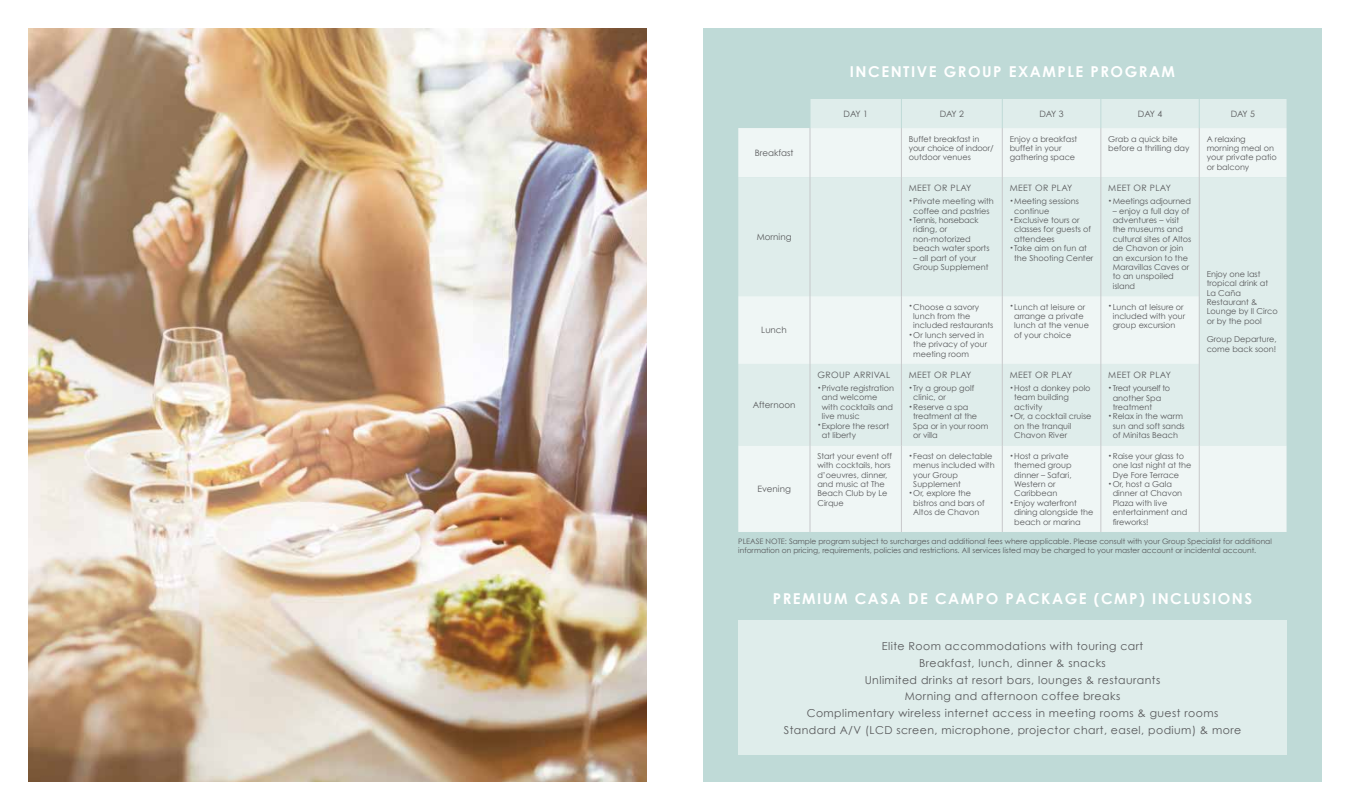
<style>
.page{position:relative;width:1350px;height:810px;background:#fff}
.page>*{position:absolute;margin:0;border:0;box-sizing:border-box;transform-origin:0 0}
.t1{font:700 15px "Century Gothic";letter-spacing:.1em;color:#fff}
.t2{font:11px/16.9px "Century Gothic";letter-spacing:.04em;color:#58595b;text-align:center}
.t3{font:8.75px "Century Gothic";letter-spacing:.04em;color:#58595b}
.t4{font:8.75px "Century Gothic";letter-spacing:.01em;color:#58595b}
.t5{font:8.12px/9.4px "Century Gothic";color:#58595b}
.t6{font:7.5px/8.8px "Century Gothic";color:#58595b}
</style>
<div class="page">
<div style="left:703px;top:28px;width:619px;height:754px;background:#bfdad7"></div>
<div style="left:738px;top:620px;width:549px;height:135px;background:#dfedeb"></div>
<img style="left:28px;top:28px;width:619px;height:754px">
<div style="left:811px;top:99px;width:476px;height:29px;background:#dfedeb"></div>
<svg style="left:738px;top:128px;width:549px;height:404px;background:#e6f1ef"></svg>
<hr style="left:810px;top:128px;width:1px;height:49px;background:#c7c8ca">
<hr style="left:901px;top:128px;width:1px;height:49px;background:#c7c8ca">
<hr style="left:1002px;top:128px;width:1px;height:49px;background:#c7c8ca">
<hr style="left:1101px;top:128px;width:1px;height:49px;background:#c7c8ca">
<hr style="left:1199px;top:128px;width:1px;height:49px;background:#c7c8ca">
<hr style="left:810px;top:177px;width:1px;height:119px;background:#c7c8ca">
<hr style="left:901px;top:177px;width:1px;height:119px;background:#c7c8ca">
<hr style="left:1002px;top:177px;width:1px;height:119px;background:#c7c8ca">
<hr style="left:1101px;top:177px;width:1px;height:119px;background:#c7c8ca">
<hr style="left:1199px;top:177px;width:1px;height:119px;background:#c7c8ca">
<hr style="left:810px;top:296px;width:1px;height:68px;background:#c7c8ca">
<hr style="left:901px;top:296px;width:1px;height:68px;background:#c7c8ca">
<hr style="left:1002px;top:296px;width:1px;height:68px;background:#c7c8ca">
<hr style="left:1101px;top:296px;width:1px;height:68px;background:#c7c8ca">
<hr style="left:1199px;top:296px;width:1px;height:68px;background:#c7c8ca">
<hr style="left:810px;top:364px;width:1px;height:81px;background:#c7c8ca">
<hr style="left:901px;top:364px;width:1px;height:81px;background:#c7c8ca">
<hr style="left:1002px;top:364px;width:1px;height:81px;background:#c7c8ca">
<hr style="left:1101px;top:364px;width:1px;height:81px;background:#c7c8ca">
<hr style="left:1199px;top:364px;width:1px;height:81px;background:#c7c8ca">
<hr style="left:810px;top:445px;width:1px;height:87px;background:#c7c8ca">
<hr style="left:901px;top:445px;width:1px;height:87px;background:#c7c8ca">
<hr style="left:1002px;top:445px;width:1px;height:87px;background:#c7c8ca">
<hr style="left:1101px;top:445px;width:1px;height:87px;background:#c7c8ca">
<hr style="left:1199px;top:445px;width:1px;height:87px;background:#c7c8ca">
<svg style="left:810px;top:99px;width:1px;height:29px"></svg>
<svg style="left:901px;top:99px;width:1px;height:29px"></svg>
<svg style="left:1002px;top:99px;width:1px;height:29px"></svg>
<svg style="left:1101px;top:99px;width:1px;height:29px"></svg>
<svg style="left:1199px;top:99px;width:1px;height:29px"></svg>
<h1 class="t1" style="left:850px;top:66px;width:327px">INCENTIVE GROUP EXAMPLE PROGRAM</h1>
<p class="t4" style="left:755px;top:149px;width:40px">Breakfast</p>
<p class="t4" style="left:757px;top:233px;width:36px">Morning</p>
<p class="t4" style="left:761px;top:326px;width:27px">Lunch</p>
<p class="t4" style="left:753px;top:401px;width:44px">Afternoon</p>
<p class="t4" style="left:757px;top:485px;width:35px">Evening</p>
<p class="t4" style="left:844px;top:110px;width:26px">DAY 1</p>
<p class="t4" style="left:940px;top:110px;width:26px">DAY 2</p>
<p class="t4" style="left:1039px;top:110px;width:26px">DAY 3</p>
<p class="t4" style="left:1138px;top:110px;width:26px">DAY 4</p>
<p class="t4" style="left:1231px;top:110px;width:26px">DAY 5</p>
<p class="t5" style="left:909px;top:135px;width:86px">Buffet breakfast in your choice of indoor/ outdoor venues</p>
<p class="t5" style="left:1010px;top:135px;width:69px">Enjoy a breakfast buffet in your gathering space</p>
<p class="t5" style="left:1108px;top:135px;width:83px">Grab a quick bite before a thrilling day</p>
<p class="t5" style="left:1207px;top:135px;width:72px">A relaxing morning meal on your private patio or balcony</p>
<p class="t3" style="left:909px;top:184px;width:64px">MEET OR PLAY</p>
<p class="t5" style="left:909px;top:197px;width:87px;text-align:center"><sup>•</sup> Private meeting with coffee and pastries</p>
<p class="t5" style="left:913px;top:216px;width:78px;text-indent:-4px"><sup>•</sup>Tennis, horseback riding, or non-motorized beach water sports</p>
<p class="t5" style="left:913px;top:254px;width:77px">– all part of your<br>Group Supplement</p>
<p class="t3" style="left:817px;top:371px;width:74px">GROUP ARRIVAL</p>
<p class="t5" style="left:822px;top:384px;width:74px;text-indent:-4px"><sup>•</sup> Private registration and welcome with cocktails and live music</p>
<p class="t5" style="left:822px;top:422px;width:69px;text-indent:-4px"><sup>•</sup> Explore the resort at liberty</p>
<p class="t5" style="left:913px;top:303px;width:82px;text-indent:-4px"><sup>•</sup> Choose a savory lunch from the included restaurants</p>
<p class="t5" style="left:913px;top:331px;width:75px;text-indent:-4px"><sup>•</sup> Or lunch served in the privacy of your meeting room</p>
<p class="t3" style="left:909px;top:371px;width:64px">MEET OR PLAY</p>
<p class="t5" style="left:913px;top:384px;width:62px;text-indent:-4px"><sup>•</sup> Try a group golf clinic, or</p>
<p class="t5" style="left:913px;top:403px;width:77px;text-indent:-4px"><sup>•</sup> Reserve a spa treatment at the<br>Spa or in your room or villa</p>
<p class="t5" style="left:817px;top:452px;width:76px">Start your event off with cocktails, hors d’oeuvres, dinner, and music at The<br>Beach Club by Le<br>Cirque</p>
<p class="t5" style="left:913px;top:452px;width:83px;text-indent:-4px"><sup>•</sup> Feast on delectable menus included with your Group<br>Supplement</p>
<p class="t5" style="left:913px;top:489px;width:73px;text-indent:-4px"><sup>•</sup> Or, explore the bistros and bars of<br>Altos de Chavon</p>
<p class="t3" style="left:1010px;top:184px;width:64px">MEET OR PLAY</p>
<p class="t5" style="left:1014px;top:197px;width:66px;text-indent:-4px"><sup>•</sup> Meeting sessions continue</p>
<p class="t5" style="left:1014px;top:216px;width:78px;text-indent:-4px"><sup>•</sup> Exclusive tours or classes for guests of attendees</p>
<p class="t5" style="left:1014px;top:244px;width:81px;text-indent:-4px"><sup>•</sup> Take aim on fun at the Shooting Center</p>
<p class="t3" style="left:1108px;top:184px;width:64px">MEET OR PLAY</p>
<p class="t5" style="left:1108px;top:197px;width:84px"><sup>•</sup> Meetings adjourned</p>
<p class="t5" style="left:1113px;top:207px;width:80px">– enjoy a full day of adventures – visit the museums and cultural sites of Altos de Chavon or join an excursion to the<br>Maravillas Caves or to an unspoiled island</p>
<p class="t5" style="left:1014px;top:303px;width:76px;text-indent:-4px"><sup>•</sup> Lunch at leisure or arrange a private lunch at the venue of your choice</p>
<p class="t5" style="left:1113px;top:303px;width:74px;text-indent:-4px"><sup>•</sup> Lunch at leisure or included with your group excursion</p>
<p class="t3" style="left:1010px;top:371px;width:64px">MEET OR PLAY</p>
<p class="t5" style="left:1014px;top:384px;width:78px;text-indent:-4px"><sup>•</sup> Host a donkey polo team building activity</p>
<p class="t5" style="left:1014px;top:412px;width:79px;text-indent:-4px"><sup>•</sup> Or, a cocktail cruise on the tranquil<br>Chavon River</p>
<p class="t5" style="left:1014px;top:452px;width:59px;text-indent:-4px"><sup>•</sup> Host a private themed group dinner – Safari,<br>Western or<br>Caribbean</p>
<p class="t5" style="left:1014px;top:499px;width:81px;text-indent:-4px"><sup>•</sup> Enjoy waterfront dining alongside the beach or marina</p>
<p class="t3" style="left:1108px;top:371px;width:64px">MEET OR PLAY</p>
<p class="t5" style="left:1113px;top:384px;width:59px;text-indent:-4px"><sup>•</sup> Treat yourself to another Spa treatment</p>
<p class="t5" style="left:1108px;top:412px;width:78px;text-align:center"><sup>•</sup> Relax in the warm sun and soft sands of Minitas Beach</p>
<p class="t5" style="left:1113px;top:452px;width:80px;text-indent:-4px"><sup>•</sup> Raise your glass to one last night at the<br>Dye Fore Terrace</p>
<p class="t5" style="left:1113px;top:480px;width:76px;text-indent:-4px"><sup>•</sup> Or, host a Gala dinner at Chavon<br>Plaza with live entertainment and fireworks!</p>
<p class="t5" style="left:1207px;top:270px;width:73px">Enjoy one last tropical drink at<br>La Caña<br>Restaurant &amp;<br>Lounge by Il Circo or by the pool</p>
<p class="t5" style="left:1207px;top:335px;width:72px">Group Departure, come back soon!</p>
<p class="t6" style="left:738px;top:538px;width:535px">PLEASE NOTE: Sample program subject to surcharges and additional fees where applicable. Please consult with your Group Specialist for additional information on pricing, requirements, policies and restrictions. All services listed may be charged to your master account or incidental account.</p>
<h1 class="t1" style="left:773px;top:592px;width:481px">PREMIUM CASA DE CAMPO PACKAGE (CMP) INCLUSIONS</h1>
<p class="t2" style="left:784px;top:638px;width:459px">Elite Room accommodations with touring cart<br>Breakfast, lunch, dinner &amp; snacks<br>Unlimited drinks at resort bars, lounges &amp; restaurants<br>Morning and afternoon coffee breaks<br>Complimentary wireless internet access in meeting rooms &amp; guest rooms Standard A/V (LCD screen, microphone, projector chart, easel, podium) &amp; more</p>
</div>
